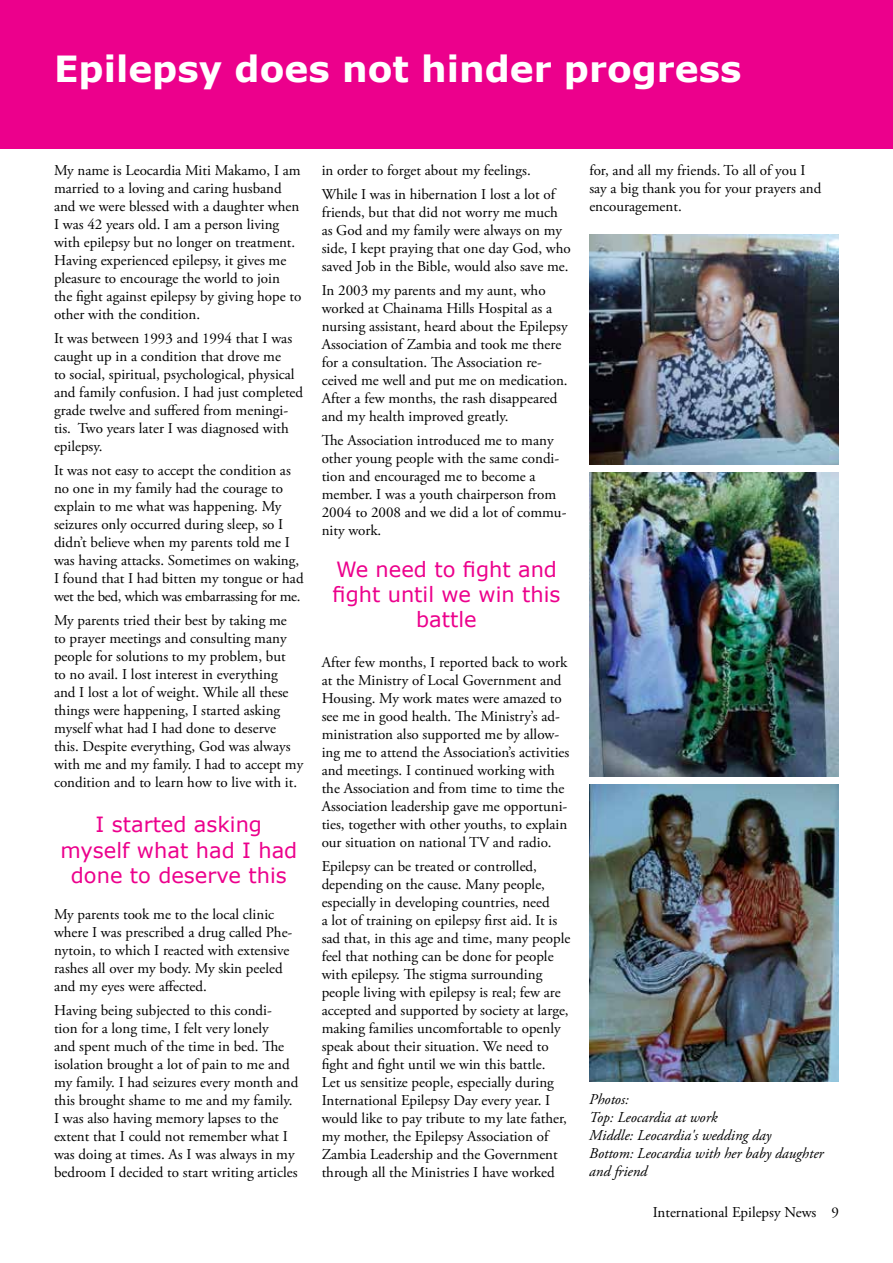
<style>
.page{position:relative;width:893px;height:1263px;background:#fff}
.page>*{position:absolute;margin:0;border:0;box-sizing:border-box;transform-origin:0 0}
.t1{font:700 36px "Verdana";color:#fff}
.t2{font:21px/25.2px "Verdana";color:#ec008c;text-align:center}
.t3{font:15px/18px "Adobe Garamond Pro";color:#000}
.t4{font:italic 15px/18px "Adobe Garamond Pro";color:#000}
</style>
<div class="page">
<div style="left:0;top:0;width:893px;height:148px;background:#ec008c"></div>
<img style="left:589px;top:234px;width:250px;height:230px">
<img style="left:589px;top:472px;width:250px;height:305px">
<img style="left:589px;top:785px;width:250px;height:296px">
<h1 class="t1" style="left:54px;top:43px;width:689px">Epilepsy does not hinder progress</h1>
<p class="t3" style="left:54px;top:162px;width:249px">My name is Leocardia Miti Makamo, I am married to a loving and caring husband and we were blessed with a daughter when I was 42 years old. I am a person living with epilepsy but no longer on treatment.<br>Having experienced epilepsy, it gives me pleasure to encourage the world to join the fight against epilepsy by giving hope to other with the condition.</p>
<p class="t3" style="left:54px;top:330px;width:251px">It was between 1993 and 1994 that I was caught up in a condition that drove me<br>to social, spiritual, psychological, physical and family confusion. I had just completed grade twelve and suffered from meningi&shy;tis. Two years later I was diagnosed with epilepsy.</p>
<p class="t3" style="left:54px;top:462px;width:251px">It was not easy to accept the condition as no one in my family had the courage to explain to me what was happening. My seizures only occurred during sleep, so I didn’t believe when my parents told me I was having attacks. Sometimes on waking, I found that I had bitten my tongue or had wet the bed, which was embarrassing for me.</p>
<p class="t3" style="left:54px;top:612px;width:251px">My parents tried their best by taking me<br>to prayer meetings and consulting many people for solutions to my problem, but<br>to no avail. I lost interest in everything<br>and I lost a lot of weight. While all these things were happening, I started asking myself what had I had done to deserve this. Despite everything, God was always with me and my family. I had to accept my condition and to learn how to live with it.</p>
<h2 class="t2" style="left:60px;top:812px;width:239px">I started asking myself what had I had done to deserve this</h2>
<p class="t3" style="left:54px;top:906px;width:240px">My parents took me to the local clinic where I was prescribed a drug called Phe&shy;nytoin, to which I reacted with extensive rashes all over my body. My skin peeled and my eyes were affected.</p>
<p class="t3" style="left:54px;top:1002px;width:246px">Having being subjected to this condi&shy;tion for a long time, I felt very lonely<br>and spent much of the time in bed. The isolation brought a lot of pain to me and my family. I had seizures every month and this brought shame to me and my family.<br>I was also having memory lapses to the extent that I could not remember what I was doing at times. As I was always in my bedroom I decided to start writing articles</p>
<p class="t3" style="left:322px;top:159px;width:235px;line-height:24px">in order to forget about my feelings.<br>While I was in hibernation I lost a lot of</p>
<p class="t3" style="left:322px;top:204px;width:251px">friends, but that did not worry me much as God and my family were always on my side, I kept praying that one day God, who saved Job in the Bible, would also save me.</p>
<p class="t3" style="left:322px;top:282px;width:248px">In 2003 my parents and my aunt, who worked at Chainama Hills Hospital as a nursing assistant, heard about the Epilepsy Association of Zambia and took me there for a consultation. The Association re&shy;ceived me well and put me on medication.<br>After a few months, the rash disappeared and my health improved greatly.</p>
<p class="t3" style="left:322px;top:432px;width:246px">The Association introduced me to many other young people with the same condi&shy;tion and encouraged me to become a member. I was a youth chairperson from<br>2004 to 2008 and we did a lot of commu&shy;nity work.</p>
<h2 class="t2" style="left:333px;top:556px;width:229px">We need to fight and fight until we win this battle</h2>
<p class="t3" style="left:322px;top:654px;width:249px">After few months, I reported back to work at the Ministry of Local Government and Housing. My work mates were amazed to see me in good health. The Ministry’s ad&shy;ministration also supported me by allow&shy;ing me to attend the Association’s activities and meetings. I continued working with the Association and from time to time the Association leadership gave me opportuni&shy;ties, together with other youths, to explain our situation on national TV and radio.</p>
<p class="t3" style="left:322px;top:858px;width:250px">Epilepsy can be treated or controlled, depending on the cause. Many people, especially in developing countries, need<br>a lot of training on epilepsy first aid. It is sad that, in this age and time, many people feel that nothing can be done for people with epilepsy. The stigma surrounding people living with epilepsy is real; few are accepted and supported by society at large, making families uncomfortable to openly speak about their situation. We need to fight and fight until we win this battle.<br>Let us sensitize people, especially during International Epilepsy Day every year. I would like to pay tribute to my late father, my mother, the Epilepsy Association of Zambia Leadership and the Government through all the Ministries I have worked</p>
<p class="t3" style="left:589px;top:162px;width:234px">for, and all my friends. To all of you I say a big thank you for your prayers and encouragement.</p>
<p class="t4" style="left:589px;top:1090px;width:236px">Photos:<br>Top: Leocardia at work<br>Middle: Leocardia's wedding day<br>Bottom: Leocardia with her baby daughter and friend</p>
<p class="t3" style="left:653px;top:1204px;width:188px">International Epilepsy News 9</p>
</div>
